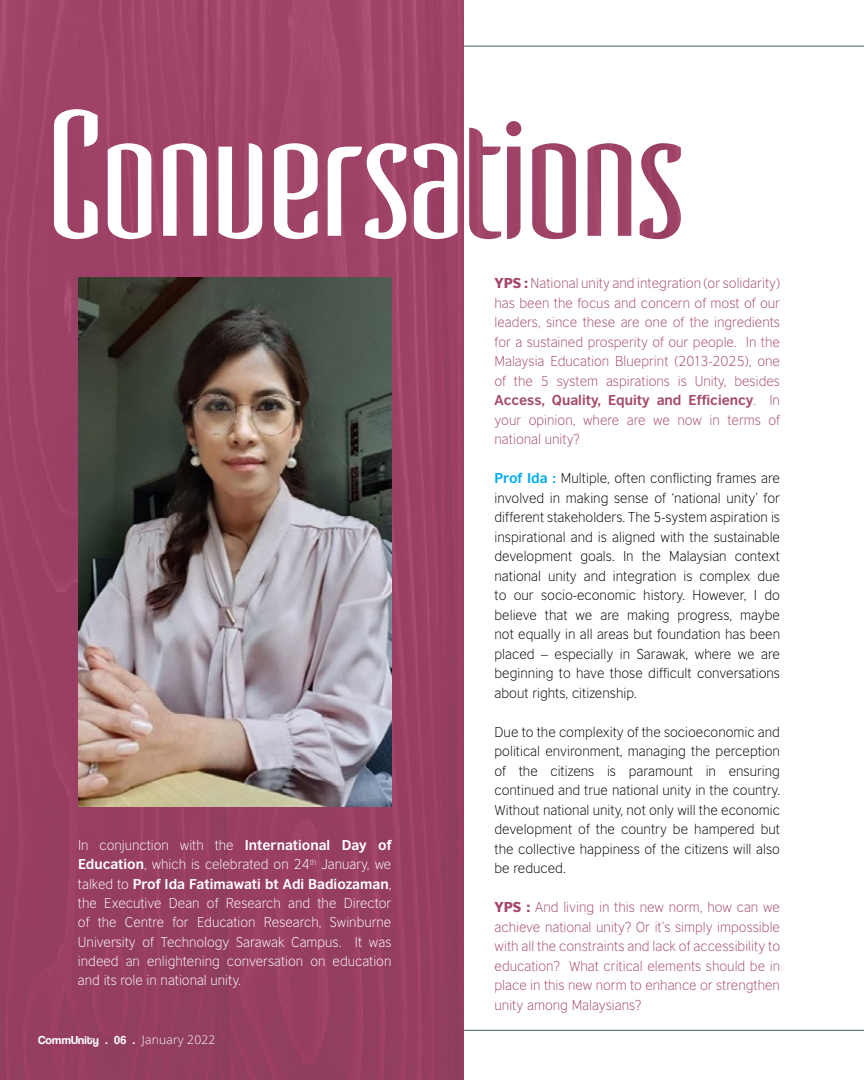
<style>
.page{position:relative;width:864px;height:1080px;background:#fff}
.page>*{position:absolute;margin:0;border:0;box-sizing:border-box;transform-origin:0 0}
.t1{font:300 13.5px/19.5px "British Council Sans";color:#000;text-align:justify}
.t2{font:300 13.5px/19.5px "British Council Sans";color:#a4496d;text-align:justify}
.t3{font:300 13.35px/19.4px "British Council Sans";color:#fff;text-align:justify}
.t4{font:11.85px "Coolvetica Rg";letter-spacing:.02em;color:#fff}
.s1{font-weight:700}
.s2{font-family:"Open Sans";font-weight:300}
.s3{font-weight:900}
.s4{font-weight:700;color:#00aeef}
</style>
<div class="page">
<svg style="left:463px;top:46px;width:401px;height:985px"></svg>
<img style="left:0;top:0;width:463px;height:1080px">
<svg style="left:54px;top:109px;width:627px;height:130px;fill:#a3486c"></svg>
<img style="left:78px;top:277px;width:313px;height:530px">
<img style="left:469px;top:121px;width:212px;height:118px">
<p class="t3" style="left:78px;top:835px;width:315px">In conjunction with the <span class="s1">International Day of Education</span>, which is celebrated on 24<sup>th</sup> January, we talked to <span class="s1">Prof Ida Fatimawati bt Adi Badiozaman</span>, the Executive Dean of Research and the Director of the Centre for Education Research, Swinburne University of Technology Sarawak Campus. It was indeed an enlightening conversation on education and its role in national unity.</p>
<p class="t4" style="left:38px;top:1034px;width:179px">CommUnity . 06 . <span class="s2">January 2022</span></p>
<p class="t2" style="left:495px;top:274px;width:287px"><span class="s3">YPS :</span> National unity and integration (or solidarity) has been the focus and concern of most of our leaders, since these are one of the ingredients for a sustained prosperity of our people. In the Malaysia Education Blueprint (2013-2025), one of the 5 system aspirations is Unity, besides <span class="s1">Access, Quality, Equity and Efficiency</span>. In your opinion, where are we now in terms of national unity?</p>
<p class="t1" style="left:495px;top:469px;width:287px"><span class="s4">Prof Ida :</span> Multiple, often conflicting frames are involved in making sense of ‘national unity’ for different stakeholders. The 5-system aspiration is inspirational and is aligned with the sustainable development goals. In the Malaysian context national unity and integration is complex due to our socio-economic history. However, I do believe that we are making progress, maybe not equally in all areas but foundation has been placed – especially in Sarawak, where we are beginning to have those difficult conversations about rights, citizenship.</p>
<p class="t1" style="left:495px;top:722px;width:287px">Due to the complexity of the socioeconomic and political environment, managing the perception of the citizens is paramount in ensuring continued and true national unity in the country.<br>Without national unity, not only will the economic development of the country be hampered but the collective happiness of the citizens will also be reduced.</p>
<p class="t2" style="left:495px;top:898px;width:287px"><span class="s3">YPS :</span> And living in this new norm, how can we achieve national unity? Or it’s simply impossible with all the constraints and lack of accessibility to education? What critical elements should be in place in this new norm to enhance or strengthen unity among Malaysians?</p>
</div>
